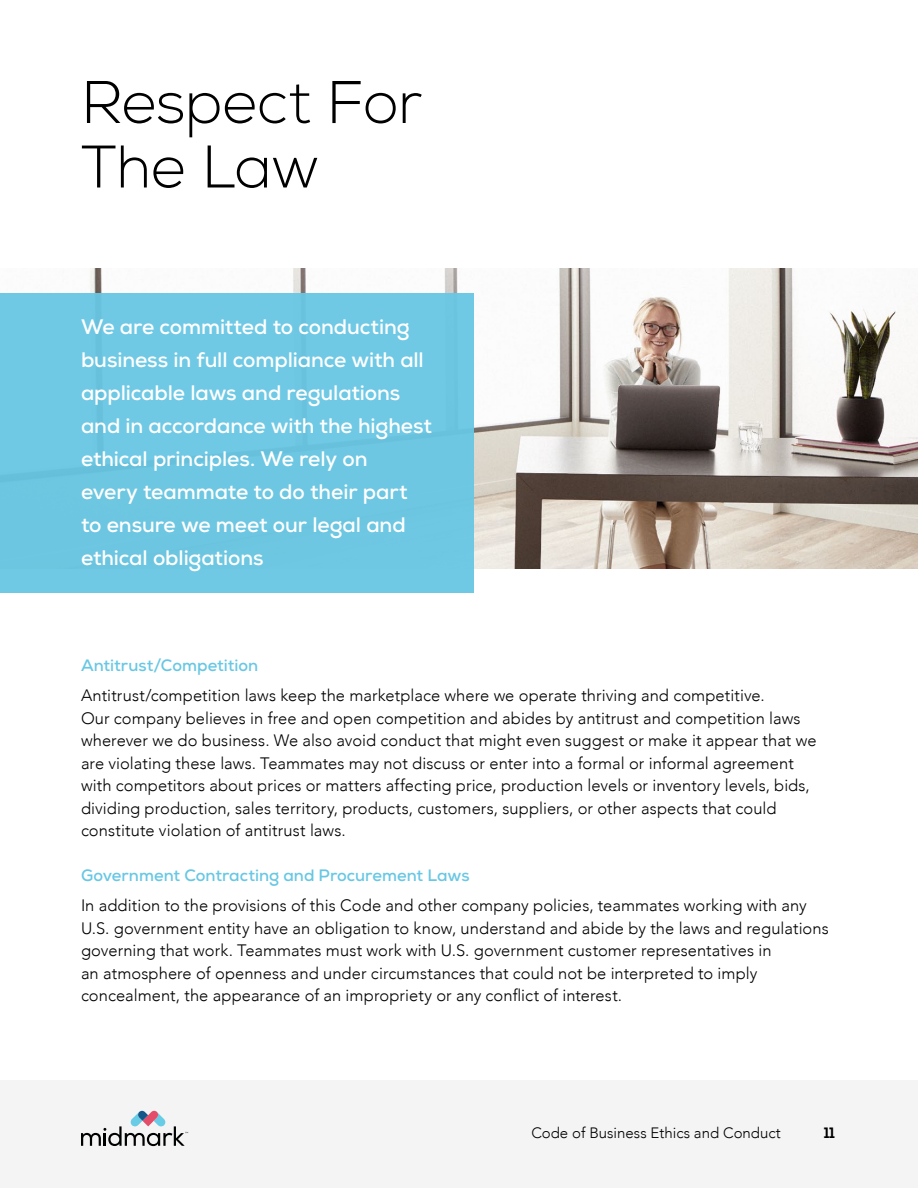
<style>
.page{position:relative;width:918px;height:1188px;background:#fff}
.page>*{position:absolute;margin:0;border:0;box-sizing:border-box;transform-origin:0 0}
.t1{font:300 60px/64.5px "Nexa";letter-spacing:-.015em;color:#000001}
.t2{font:700 21px/33px "Nexa";letter-spacing:-.005em;color:#fff}
.t3{font:300 16.5px/22.5px "Avenir";letter-spacing:.005em;color:#000001}
.t4{font:700 16.5px "Nexa";color:#68c7e4}
.t5{font:300 15px "Avenir";color:#000001}
.t6{font:700 15px "Nexa";color:#000001}
</style>
<div class="page">
<div style="left:0;top:1080px;width:918px;height:108px;background:#f4f4f4"></div>
<svg style="left:81px;top:1110px;width:107px;height:36px"></svg>
<img style="left:90px;top:269px;width:828px;height:300px">
<div style="left:0;top:293px;width:474px;height:300px;background:#6fc9e5"></div>
<h1 class="t1" style="left:81px;top:72px;width:343px">Respect For<br>The Law</h1>
<p class="t2" style="left:81px;top:310px;width:352px">We are committed to conducting business in full compliance with all applicable laws and regulations and in accordance with the highest ethical principles. We rely on<br>every teammate to do their part to ensure we meet our legal and ethical obligations</p>
<p class="t4" style="left:81px;top:655px;width:179px">Antitrust/Competition</p>
<p class="t3" style="left:81px;top:684px;width:737px">Antitrust/competition laws keep the marketplace where we operate thriving and competitive.<br>Our company believes in free and open competition and abides by antitrust and competition laws wherever we do business. We also avoid conduct that might even suggest or make it appear that we are violating these laws. Teammates may not discuss or enter into a formal or informal agreement with competitors about prices or matters affecting price, production levels or inventory levels, bids, dividing production, sales territory, products, customers, suppliers, or other aspects that could constitute violation of antitrust laws.</p>
<p class="t4" style="left:81px;top:865px;width:390px">Government Contracting and Procurement Laws</p>
<p class="t3" style="left:81px;top:894px;width:749px">In addition to the provisions of this Code and other company policies, teammates working with any U.S. government entity have an obligation to know, understand and abide by the laws and regulations governing that work. Teammates must work with U.S. government customer representatives in<br>an atmosphere of openness and under circumstances that could not be interpreted to imply concealment, the appearance of an impropriety or any conflict of interest.</p>
<p class="t5" style="left:531px;top:1124px;width:251px">Code of Business Ethics and Conduct</p>
<p class="t6" style="left:824px;top:1124px;width:13px">11</p>
</div>
